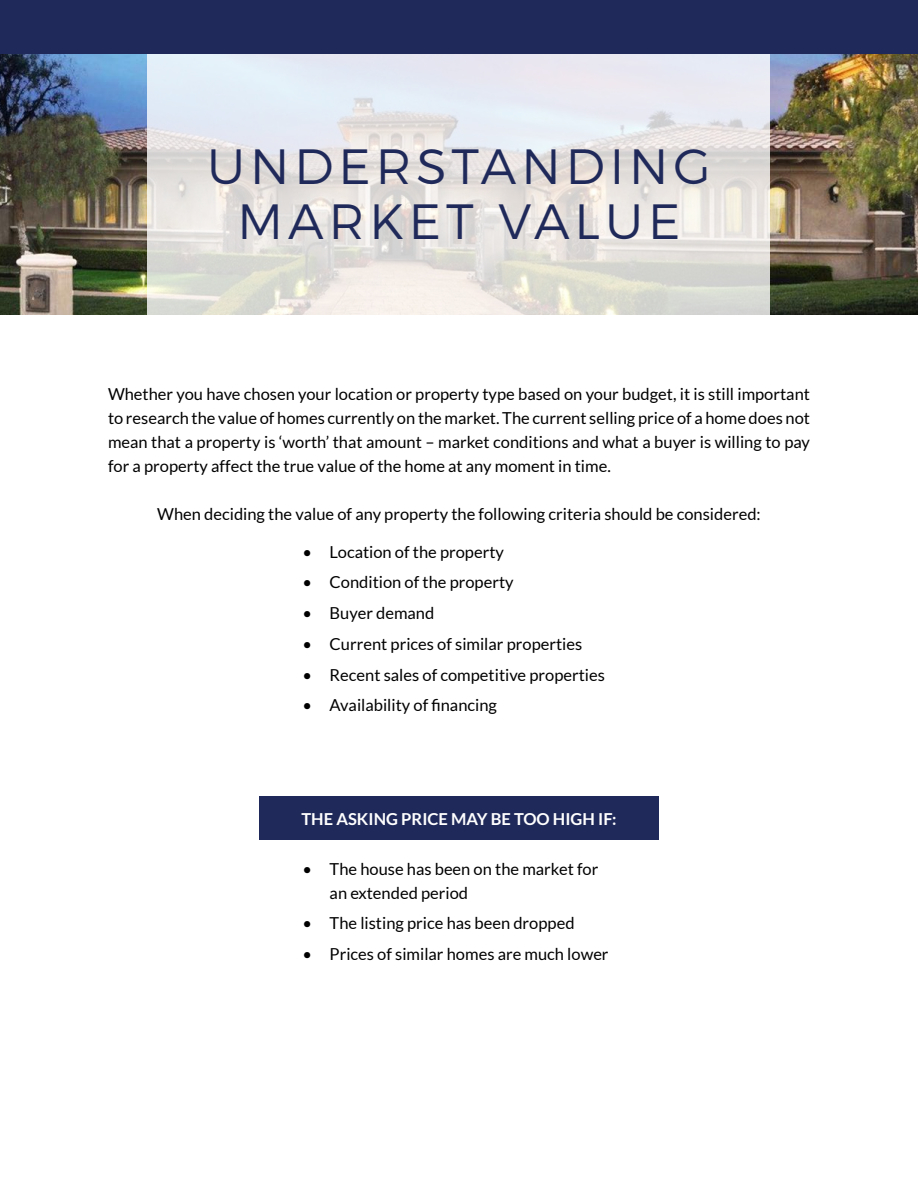
<style>
.page{position:relative;width:918px;height:1188px;background:#fff}
.page>*{position:absolute;margin:0;border:0;box-sizing:border-box;transform-origin:0 0}
.t1{font:300 49.5px/55.5px "Montserrat";letter-spacing:.1em;color:#202a5a;text-align:center}
.t2{font:16.5px/24px "Lato";color:#000;text-align:justify}
.t3{font:700 16.5px "Lato";color:#fff}
</style>
<div class="page">
<img style="left:0;top:54px;width:918px;height:261px">
<div style="left:0;top:0;width:918px;height:54px;background:#202a5a"></div>
<svg style="left:148px;top:54px;width:622px;height:261px;background:#e4e3e3"></svg>
<div style="left:259px;top:796px;width:400px;height:44px;background:#202a5a"></div>
<h1 class="t1" style="left:207px;top:134px;width:505px">UNDERSTANDING<br>MARKET VALUE</h1>
<p class="t2" style="left:108px;top:382px;width:704px">Whether you have chosen your location or property type based on your budget, it is still important to research the value of homes currently on the market. The current selling price of a home does not mean that a property is ‘worth’ that amount – market conditions and what a buyer is willing to pay for a property affect the true value of the home at any moment in time.</p>
<p class="t2" style="left:157px;top:502px;width:605px">When deciding the value of any property the following criteria should be considered:</p>
<p class="t2" style="left:303px;top:539px;width:203px">• Location of the property</p>
<p class="t2" style="left:303px;top:570px;width:213px">• Condition of the property</p>
<p class="t2" style="left:303px;top:601px;width:133px">• Buyer demand</p>
<p class="t2" style="left:303px;top:632px;width:281px">• Current prices of similar properties</p>
<p class="t2" style="left:303px;top:662px;width:304px">• Recent sales of competitive properties</p>
<p class="t2" style="left:303px;top:693px;width:196px">• Availability of financing</p>
<p class="t3" style="left:302px;top:809px;width:316px">THE ASKING PRICE MAY BE TOO HIGH IF:</p>
<p class="t2" style="left:330px;top:856px;width:270px;text-indent:-27px">• The house has been on the market for an extended period</p>
<p class="t2" style="left:303px;top:911px;width:273px">• The listing price has been dropped</p>
<p class="t2" style="left:303px;top:942px;width:307px">• Prices of similar homes are much lower</p>
</div>
